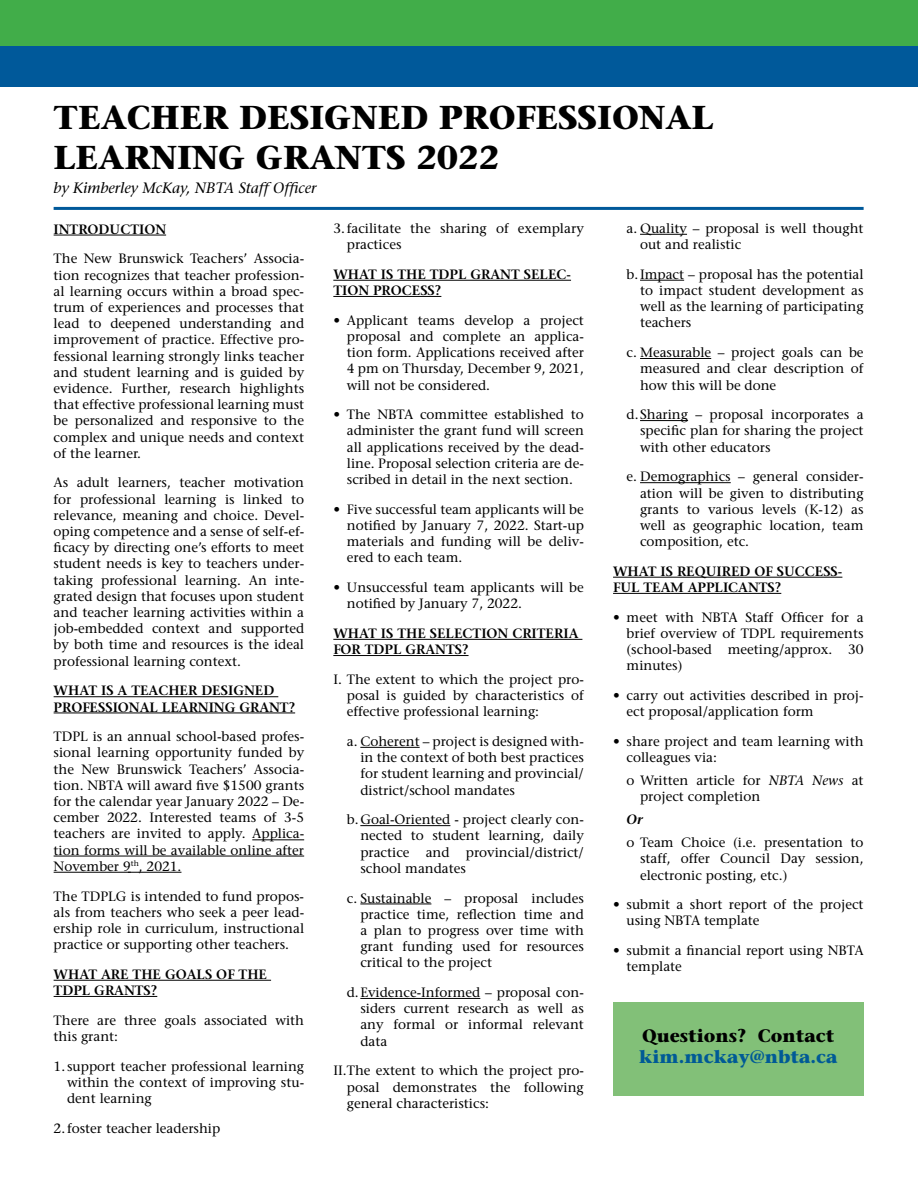
<style>
.page{position:relative;width:918px;height:1188px;background:#fff}
.page>*{position:absolute;margin:0;border:0;box-sizing:border-box;transform-origin:0 0}
.t1{font:700 33px/39.6px "Stone Serif";color:#000}
.t2{font:700 18px "Stone Serif";color:#000}
.t3{font:700 18px "Stone Serif";color:#005a96}
.t4{font:italic 15px "Stone Serif";color:#000}
.t5{font:13.5px/16.2px "Stone Serif";color:#000;text-align:justify}
.t6{font:600 13.5px/16.2px "Stone Serif";color:#000}
.t7{font:italic 600 13.5px "Stone Serif";color:#000}
.s1{font-style:italic}
</style>
<div class="page">
<div style="left:613px;top:1002px;width:251px;height:94px;background:#82c078"></div>
<hr style="left:54px;top:235px;width:112px;height:1px;background:#000">
<hr style="left:54px;top:696px;width:224px;height:1px;background:#000">
<hr style="left:54px;top:713px;width:241px;height:1px;background:#000">
<hr style="left:252px;top:840px;width:52px;height:1px;background:#000">
<hr style="left:54px;top:856px;width:250px;height:1px;background:#000">
<hr style="left:54px;top:872px;width:77px;height:1px;background:#000">
<hr style="left:139px;top:872px;width:42px;height:1px;background:#000">
<hr style="left:54px;top:980px;width:217px;height:1px;background:#000">
<hr style="left:54px;top:996px;width:103px;height:1px;background:#000">
<hr style="left:333px;top:280px;width:238px;height:1px;background:#000">
<hr style="left:333px;top:296px;width:108px;height:1px;background:#000">
<hr style="left:333px;top:639px;width:249px;height:1px;background:#000">
<hr style="left:333px;top:655px;width:136px;height:1px;background:#000">
<hr style="left:360px;top:747px;width:60px;height:1px;background:#000">
<hr style="left:360px;top:825px;width:90px;height:1px;background:#000">
<hr style="left:360px;top:904px;width:71px;height:1px;background:#000">
<hr style="left:360px;top:998px;width:120px;height:1px;background:#000">
<hr style="left:640px;top:234px;width:47px;height:1px;background:#000">
<hr style="left:640px;top:280px;width:44px;height:1px;background:#000">
<hr style="left:640px;top:358px;width:71px;height:1px;background:#000">
<hr style="left:640px;top:420px;width:48px;height:1px;background:#000">
<hr style="left:640px;top:482px;width:91px;height:1px;background:#000">
<hr style="left:613px;top:577px;width:229px;height:1px;background:#000">
<hr style="left:613px;top:593px;width:168px;height:1px;background:#000">
<div style="left:0;top:45px;width:918px;height:42px;background:#00599a"></div>
<hr style="left:54px;top:207px;width:810px;height:3px;background:#00599a">
<div style="left:1px;top:0;width:917px;height:45px;background:#41ad49"></div>
<h1 class="t1" style="left:54px;top:98px;width:661px">TEACHER DESIGNED PROFESSIONAL<br>LEARNING GRANTS 2022</h1>
<p class="t4" style="left:54px;top:179px;width:264px">by Kimberley McKay, NBTA Staff Officer</p>
<p class="t6" style="left:54px;top:221px;width:114px">INTRODUCTION</p>
<p class="t5" style="left:54px;top:251px;width:252px">The New Brunswick Teachers’ Associa&shy;tion recognizes that teacher profession&shy;al learning occurs within a broad spec&shy;trum of experiences and processes that lead to deepened understanding and improvement of practice. Effective pro&shy;fessional learning strongly links teacher and student learning and is guided by evidence. Further, research highlights that effective professional learning must be personalized and responsive to the complex and unique needs and context of the learner.</p>
<p class="t5" style="left:54px;top:475px;width:252px">As adult learners, teacher motivation for professional learning is linked to relevance, meaning and choice. Devel&shy;oping competence and a sense of self-ef&shy;ficacy by directing one’s efforts to meet student needs is key to teachers under&shy;taking professional learning. An inte&shy;grated design that focuses upon student and teacher learning activities within a job-embedded context and supported by both time and resources is the ideal professional learning context.</p>
<p class="t6" style="left:54px;top:683px;width:243px">WHAT IS A TEACHER DESIGNED<br>PROFESSIONAL LEARNING GRANT?</p>
<p class="t5" style="left:54px;top:729px;width:252px">TDPL is an annual school-based profes&shy;sional learning opportunity funded by the New Brunswick Teachers’ Associa&shy;tion. NBTA will award five $1500 grants for the calendar year January 2022 – De&shy;cember 2022. Interested teams of 3-5 teachers are invited to apply. Applica&shy;tion forms will be available online after November 9<sup>th</sup>, 2021.</p>
<p class="t5" style="left:54px;top:888px;width:252px">The TDPLG is intended to fund propos&shy;als from teachers who seek a peer lead&shy;ership role in curriculum, instructional practice or supporting other teachers.</p>
<p class="t6" style="left:54px;top:966px;width:215px">WHAT ARE THE GOALS OF THE<br>TDPL GRANTS?</p>
<p class="t5" style="left:54px;top:1012px;width:252px">There are three goals associated with this grant:</p>
<p class="t5" style="left:67px;top:1058px;width:239px;text-indent:-14px">1. support teacher professional learning within the context of improving stu&shy;dent learning</p>
<p class="t5" style="left:54px;top:1120px;width:168px">2.foster teacher leadership</p>
<p class="t5" style="left:347px;top:220px;width:239px;text-indent:-14px">3.facilitate the sharing of exemplary practices</p>
<p class="t6" style="left:333px;top:266px;width:239px">WHAT IS THE TDPL GRANT SELEC-<br>TION PROCESS?</p>
<p class="t5" style="left:347px;top:312px;width:239px;text-indent:-14px">• Applicant teams develop a project proposal and complete an applica&shy;tion form. Applications received after 4 pm on Thursday, December 9, 2021, will not be considered.</p>
<p class="t5" style="left:347px;top:407px;width:239px;text-indent:-14px">• The NBTA committee established to administer the grant fund will screen all applications received by the dead&shy;line. Proposal selection criteria are de&shy;scribed in detail in the next section.</p>
<p class="t5" style="left:347px;top:501px;width:239px;text-indent:-14px">• Five successful team applicants will be notified by January 7, 2022. Start-up materials and funding will be deliv&shy;ered to each team.</p>
<p class="t5" style="left:347px;top:579px;width:239px;text-indent:-14px">• Unsuccessful team applicants will be notified by January 7, 2022.</p>
<p class="t6" style="left:333px;top:625px;width:247px">WHAT IS THE SELECTION CRITERIA<br>FOR TDPL GRANTS?</p>
<p class="t5" style="left:347px;top:671px;width:239px;text-indent:-14px">I. The extent to which the project pro&shy;posal is guided by characteristics of effective professional learning:</p>
<p class="t5" style="left:360px;top:733px;width:225px;text-indent:-14px">a. Coherent – project is designed with&shy;in the context of both best practices for student learning and provincial/ district/school mandates</p>
<p class="t5" style="left:360px;top:812px;width:225px;text-indent:-14px">b.Goal-Oriented - project clearly con&shy;nected to student learning, daily practice and provincial/district/ school mandates</p>
<p class="t5" style="left:360px;top:890px;width:225px;text-indent:-14px">c. Sustainable – proposal includes practice time, reflection time and a plan to progress over time with grant funding used for resources critical to the project</p>
<p class="t5" style="left:360px;top:984px;width:225px;text-indent:-14px">d.Evidence-Informed – proposal con&shy;siders current research as well as any formal or informal relevant data</p>
<p class="t5" style="left:347px;top:1063px;width:239px;text-indent:-14px">II.The extent to which the project pro&shy;posal demonstrates the following general characteristics:</p>
<p class="t5" style="left:640px;top:220px;width:225px;text-indent:-14px">a. Quality – proposal is well thought out and realistic</p>
<p class="t5" style="left:640px;top:266px;width:225px;text-indent:-14px">b.Impact – proposal has the potential to impact student development as well as the learning of participating teachers</p>
<p class="t5" style="left:640px;top:344px;width:225px;text-indent:-14px">c. Measurable – project goals can be measured and clear description of how this will be done</p>
<p class="t5" style="left:640px;top:406px;width:225px;text-indent:-14px">d.Sharing – proposal incorporates a specific plan for sharing the project with other educators</p>
<p class="t5" style="left:640px;top:469px;width:225px;text-indent:-14px">e. Demographics – general consider&shy;ation will be given to distributing grants to various levels (K-12) as well as geographic location, team composition, etc.</p>
<p class="t6" style="left:613px;top:563px;width:231px">WHAT IS REQUIRED OF SUCCESS-<br>FUL TEAM APPLICANTS?</p>
<p class="t5" style="left:627px;top:609px;width:239px;text-indent:-14px">• meet with NBTA Staff Officer for a brief overview of TDPL requirements (school-based meeting/approx. 30 minutes)</p>
<p class="t5" style="left:627px;top:687px;width:239px;text-indent:-14px">• carry out activities described in proj&shy;ect proposal/application form</p>
<p class="t5" style="left:627px;top:733px;width:239px;text-indent:-14px">• share project and team learning with colleagues via:</p>
<p class="t5" style="left:640px;top:772px;width:225px;text-indent:-14px">o Written article for <span class="s1">NBTA News</span> at project completion</p>
<p class="t7" style="left:627px;top:812px;width:18px">Or</p>
<p class="t5" style="left:640px;top:834px;width:225px;text-indent:-14px">o Team Choice (i.e. presentation to staff, offer Council Day session, electronic posting, etc.)</p>
<p class="t5" style="left:627px;top:897px;width:239px;text-indent:-14px">• submit a short report of the project using NBTA template</p>
<p class="t5" style="left:627px;top:942px;width:239px;text-indent:-14px">• submit a financial report using NBTA template</p>
<h2 class="t2" style="left:642px;top:1024px;width:194px">Questions? Contact</h2>
<h2 class="t3" style="left:639px;top:1046px;width:200px">kim.mckay@nbta.ca</h2>
</div>
